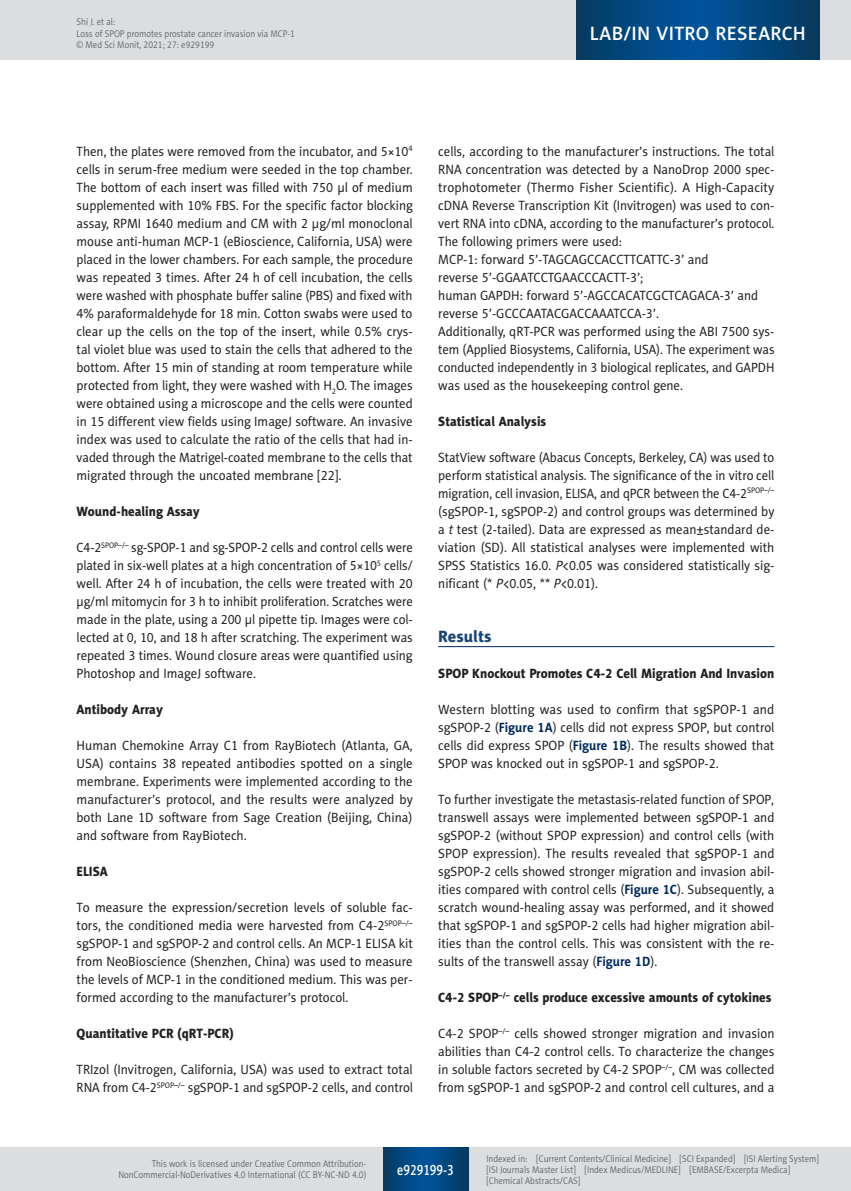
<style>
.page{position:relative;width:851px;height:1191px;background:#fff}
.page>*{position:absolute;margin:0;border:0;box-sizing:border-box;transform-origin:0 0}
.t1{font:19.5px "Naomi Sans EFN Medium";letter-spacing:.015em;color:#fff}
.MSM_Headline_1{font:16.5px "Naomi Sans EFN Heavy";color:#1a4574}
.MSM_e-PAGINA{font:15px "Naomi Sans EFN Medium";color:#fff;scale:.8 1}
.MSM_Body{font:13.5px/18px "Naomi Sans EFN";color:#231f20;text-align:justify;scale:.95 1}
.MSM_Body-2{font:13.5px/18px "Naomi Sans EFN";color:#231f20;text-align:justify;scale:.93 1}
.MSM_Body-3{font:13.5px/18px "Naomi Sans EFN";color:#231f20;text-align:justify;scale:.94 1}
.MSM_Body-4{font:13.5px/18px "Naomi Sans EFN";color:#231f20;text-align:justify;scale:.96 1}
.MSM_Body_no_before{font:13.5px/18px "Naomi Sans EFN";color:#231f20;text-align:justify;scale:.95 1}
.MSM_Headline_2{font:13.5px "Naomi Sans EFN Heavy";color:#231f20;scale:.95 1}
.MSM_pagina_zywa{font:9.75px/11.2px "Naomi Sans EFN Light";color:#57585a;scale:.9 1}
.MSM_pagina_sygnatura{font:9.75px "Naomi Sans EFN Light";color:#57585a;scale:.9 1}
.s1{font-style:italic}
.s2{font-weight:700;color:#00295c}
</style>
<div class="page">
<hr style="left:438px;top:646px;width:336px;height:1px;background:#00295c">
<div style="left:0;top:1148px;width:850px;height:43px;background:#dcdddf"></div>
<svg style="left:383px;top:1147px;width:85px;height:43px;background:#02477e"></svg>
<div style="left:0;top:0;width:850px;height:60px;background:#dcdddf"></div>
<svg style="left:576px;top:0;width:243px;height:60px;background:#02477e"></svg>
<p class="MSM_pagina_zywa" style="left:77px;top:16px;width:244px">Shi J. et al:<br>Loss of SPOP promotes prostate cancer invasion via MCP-1</p>
<p class="MSM_pagina_sygnatura" style="left:77px;top:39px;width:154px">© Med Sci Monit, 2021; 27: e929199</p>
<h1 class="t1" style="left:589px;top:22px;width:217px">LAB/IN VITRO RESEARCH</h1>
<p class="MSM_Body" style="left:77px;top:142px;width:355px">Then, the plates were removed from the incubator, and 5×10<sup>4 </sup>cells in serum-free medium were seeded in the top chamber.<br>The bottom of each insert was filled with 750 μl of medium supplemented with 10% FBS. For the specific factor blocking assay, RPMI 1640 medium and CM with 2 μg/ml monoclonal mouse anti-human MCP-1 (eBioscience, California, USA) were placed in the lower chambers. For each sample, the procedure was repeated 3 times. After 24 h of cell incubation, the cells were washed with phosphate buffer saline (PBS) and fixed with 4% paraformaldehyde for 18 min. Cotton swabs were used to clear up the cells on the top of the insert, while 0.5% crys&shy;tal violet blue was used to stain the cells that adhered to the bottom. After 15 min of standing at room temperature while protected from light, they were washed with H<sub>2</sub>O. The images were obtained using a microscope and the cells were counted in 15 different view fields using ImageJ software. An invasive index was used to calculate the ratio of the cells that had in&shy;vaded through the Matrigel-coated membrane to the cells that migrated through the uncoated membrane [22].</p>
<p class="MSM_Headline_2" style="left:77px;top:503px;width:131px">Wound-healing Assay</p>
<p class="MSM_Body-2" style="left:77px;top:538px;width:363px">C4-2<sup>SPOP–/–</sup> sg-SPOP-1 and sg-SPOP-2 cells and control cells were plated in six-well plates at a high concentration of 5×10<sup>5</sup> cells/ well. After 24 h of incubation, the cells were treated with 20 μg/ml mitomycin for 3 h to inhibit proliferation. Scratches were made in the plate, using a 200 μl pipette tip. Images were col&shy;lected at 0, 10, and 18 h after scratching. The experiment was repeated 3 times. Wound closure areas were quantified using Photoshop and ImageJ software.</p>
<p class="MSM_Headline_2" style="left:77px;top:701px;width:92px">Antibody Array</p>
<p class="MSM_Body" style="left:77px;top:736px;width:355px">Human Chemokine Array C1 from RayBiotech (Atlanta, GA, USA) contains 38 repeated antibodies spotted on a single membrane. Experiments were implemented according to the manufacturer’s protocol, and the results were analyzed by both Lane 1D software from Sage Creation (Beijing, China) and software from RayBiotech.</p>
<p class="MSM_Headline_2" style="left:77px;top:863px;width:34px">ELISA</p>
<p class="MSM_Body-4" style="left:77px;top:898px;width:352px">To measure the expression/secretion levels of soluble fac&shy;tors, the conditioned media were harvested from C4-2<sup>SPOP–/– </sup>sgSPOP-1 and sgSPOP-2 and control cells. An MCP-1 ELISA kit from NeoBioscience (Shenzhen, China) was used to measure the levels of MCP-1 in the conditioned medium. This was per&shy;formed according to the manufacturer’s protocol.</p>
<p class="MSM_Headline_2" style="left:77px;top:1025px;width:167px">Quantitative PCR (qRT-PCR)</p>
<p class="MSM_Body" style="left:77px;top:1060px;width:355px">TRIzol (Invitrogen, California, USA) was used to extract total<br>RNA from C4-2<sup>SPOP–/–</sup> sgSPOP-1 and sgSPOP-2 cells, and control</p>
<p class="MSM_Body" style="left:438px;top:142px;width:355px">cells, according to the manufacturer’s instructions. The total RNA concentration was detected by a NanoDrop 2000 spec&shy;trophotometer (Thermo Fisher Scientific). A High-Capacity cDNA Reverse Transcription Kit (Invitrogen) was used to con&shy;vert RNA into cDNA, according to the manufacturer’s protocol.</p>
<p class="MSM_Body_no_before" style="left:438px;top:232px;width:195px">The following primers were used:</p>
<p class="MSM_Body_no_before" style="left:438px;top:250px;width:286px">MCP-1: forward 5’-TAGCAGCCACCTTCATTC-3’ and</p>
<p class="MSM_Body_no_before" style="left:438px;top:268px;width:217px">reverse 5’-GGAATCCTGAACCCACTT-3’;</p>
<p class="MSM_Body_no_before" style="left:438px;top:286px;width:338px">human GAPDH: forward 5’-AGCCACATCGCTCAGACA-3’ and</p>
<p class="MSM_Body_no_before" style="left:438px;top:304px;width:234px">reverse 5’-GCCCAATACGACCAAATCCA-3’.</p>
<p class="MSM_Body_no_before" style="left:438px;top:322px;width:355px">Additionally, qRT-PCR was performed using the ABI 7500 sys&shy;tem (Applied Biosystems, California, USA). The experiment was conducted independently in 3 biological replicates, and GAPDH was used as the housekeeping control gene.</p>
<p class="MSM_Headline_2" style="left:438px;top:413px;width:115px">Statistical Analysis</p>
<p class="MSM_Body-2" style="left:438px;top:448px;width:363px">StatView software (Abacus Concepts, Berkeley, CA) was used to perform statistical analysis. The significance of the in vitro cell migration, cell invasion, ELISA, and qPCR between the C4-2<sup>SPOP–/– </sup>(sgSPOP-1, sgSPOP-2) and control groups was determined by a <span class="s1">t</span> test (2-tailed). Data are expressed as mean±standard de&shy;viation (SD). All statistical analyses were implemented with SPSS Statistics 16.0. <span class="s1">P</span>&lt;0.05 was considered statistically sig&shy;nificant (* <span class="s1">P</span>&lt;0.05, ** <span class="s1">P</span>&lt;0.01).</p>
<p class="MSM_Headline_1" style="left:438px;top:626px;width:55px">Results</p>
<p class="MSM_Headline_2" style="left:438px;top:665px;width:355px">SPOP Knockout Promotes C4-2 Cell Migration And Invasion</p>
<p class="MSM_Body-4" style="left:438px;top:700px;width:351px">Western blotting was used to confirm that sgSPOP-1 and sgSPOP-2 (<span class="s2">Figure 1A</span>) cells did not express SPOP, but control cells did express SPOP (<span class="s2">Figure 1B</span>). The results showed that SPOP was knocked out in sgSPOP-1 and sgSPOP-2.</p>
<p class="MSM_Body-3" style="left:438px;top:790px;width:359px">To further investigate the metastasis-related function of SPOP, transwell assays were implemented between sgSPOP-1 and sgSPOP-2 (without SPOP expression) and control cells (with SPOP expression). The results revealed that sgSPOP-1 and sgSPOP-2 cells showed stronger migration and invasion abil&shy;ities compared with control cells (<span class="s2">Figure 1C</span>). Subsequently, a scratch wound-healing assay was performed, and it showed that sgSPOP-1 and sgSPOP-2 cells had higher migration abil&shy;ities than the control cells. This was consistent with the re&shy;sults of the transwell assay (<span class="s2">Figure 1D</span>).</p>
<p class="MSM_Headline_2" style="left:438px;top:989px;width:352px">C4-2 SPOP<sup>–/–</sup> cells produce excessive amounts of cytokines</p>
<p class="MSM_Body" style="left:438px;top:1024px;width:355px">C4-2 SPOP<sup>–/–</sup> cells showed stronger migration and invasion abilities than C4-2 control cells. To characterize the changes in soluble factors secreted by C4-2 SPOP<sup>–/–</sup>, CM was collected from sgSPOP-1 and sgSPOP-2 and control cell cultures, and a</p>
<p class="MSM_pagina_zywa" style="left:118px;top:1158px;width:277px;text-align:right">This work is licensed under Creative Common Attribution-<br>NonCommercial-NoDerivatives 4.0 International (CC BY-NC-ND 4.0)</p>
<p class="MSM_e-PAGINA" style="left:397px;top:1160px;width:72px">e929199-3</p>
<p class="MSM_pagina_zywa" style="left:486px;top:1152px;width:371px">Indexed in: [Current Contents/Clinical Medicine] [SCI Expanded] [ISI Alerting System] [ISI Journals Master List] [Index Medicus/MEDLINE] [EMBASE/Excerpta Medica] [Chemical Abstracts/CAS]</p>
</div>
